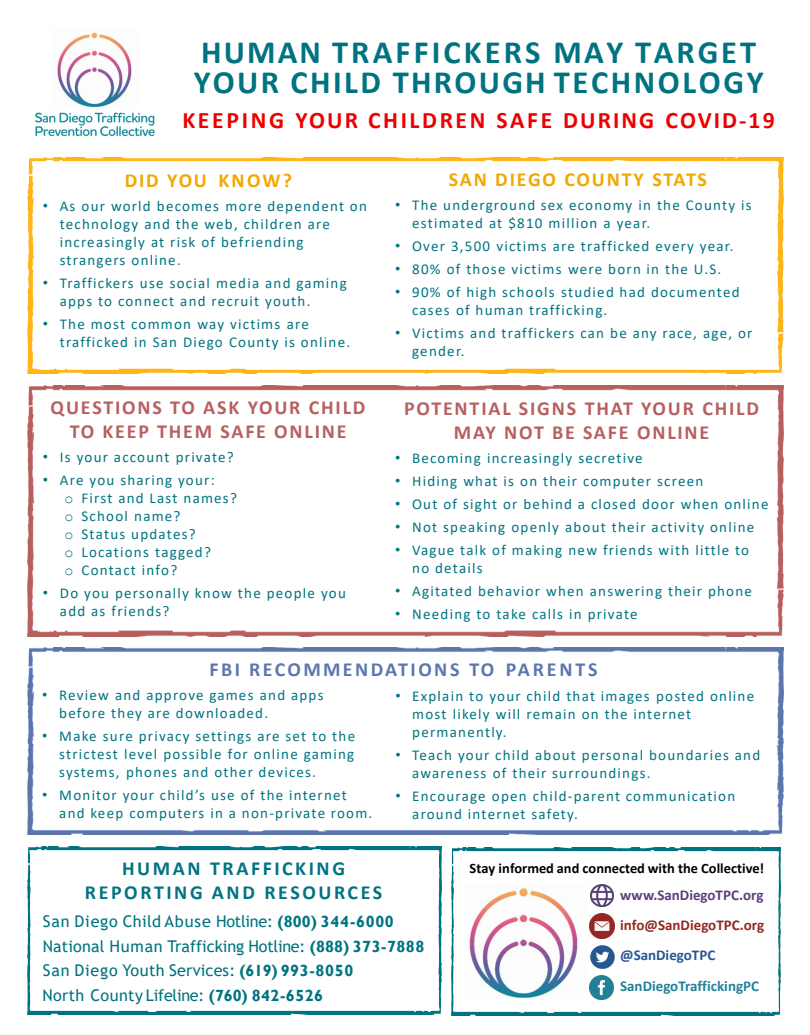
<style>
.page{position:relative;width:810px;height:1035px;background:#fff}
.page>*{position:absolute;margin:0;border:0;box-sizing:border-box;transform-origin:0 0}
.t1{font:700 32.5px/30px "Calibri";letter-spacing:.08em;color:#007381}
.t2{font:700 23.75px "Calibri";letter-spacing:.105em;color:#e00}
.t3{font:700 20px/24px "Calibri";letter-spacing:.09em;color:#b85f5f;text-align:center}
.t4{font:700 20px "Calibri";letter-spacing:.13em;color:#007381}
.t5{font:700 20px "Calibri";letter-spacing:.09em;color:#f2a700}
.t6{font:700 20px "Calibri";letter-spacing:.12em;color:#5d76ac}
.t7{font:16.25px "Trebuchet MS";letter-spacing:.01em;color:#007381}
.t8{font:16.25px "Trebuchet MS";letter-spacing:.035em;color:#007381}
.t9{font:16.25px "Trebuchet MS";letter-spacing:.03em;color:#007381}
.t10{font:15px/18px "Calibri";letter-spacing:.08em;color:#007381}
.t11{font:700 15px "Calibri";color:#238199}
.t12{font:700 15px "Calibri";color:#942825}
.t13{font:700 15px "Calibri";color:#5b3f7d}
.t14{font:700 15px "Calibri";color:#275791}
.t15{font:700 14.38px "Calibri";color:#000}
.s1{font-family:"Arial"}
.s2{font-family:"Courier New"}
.s3{font-family:"Gill Sans";font-weight:700}
</style>
<div class="page">
<img style="left:35px;top:112px;width:120px;height:25px">
<img style="left:28px;top:847px;width:414px;height:168px">
<div style="left:38px;top:860px;width:390px;height:142px;background:#fff"></div>
<img style="left:27px;top:158px;width:756px;height:216px">
<div style="left:39px;top:169px;width:732px;height:187px;background:#fff"></div>
<img style="left:27px;top:385px;width:756px;height:251px">
<div style="left:37px;top:401px;width:732px;height:227px;background:#fff"></div>
<img style="left:27px;top:648px;width:756px;height:186px">
<div style="left:39px;top:662px;width:731px;height:164px;background:#fff"></div>
<img style="left:57px;top:32px;width:75px;height:76px">
<img style="left:451px;top:847px;width:329px;height:168px">
<div style="left:611px;top:881px;width:166px;height:114px;background:#fff"></div>
<img style="left:462px;top:883px;width:126px;height:117px">
<img style="left:589px;top:914px;width:25px;height:25px">
<img style="left:591px;top:884px;width:22px;height:23px">
<img style="left:587px;top:942px;width:28px;height:30px">
<img style="left:590px;top:976px;width:23px;height:23px">
<div style="left:458px;top:855px;width:318px;height:28px;background:#fff"></div>
<h2 class="t1" style="left:194px;top:37px;width:571px">HUMAN TRAFFICKERS MAY TARGET<br>YOUR CHILD THROUGH TECHNOLOGY</h2>
<p class="t2" style="left:182px;top:104px;width:594px">KEEPING YOUR CHILDREN SAFE DURING COVID-19</p>
<p class="t5" style="left:125px;top:166px;width:169px">DID YOU KNOW?</p>
<p class="t10" style="left:60px;top:196px;width:309px;text-indent:-17px"><span class="s1">•</span> As our world becomes more dependent on technology and the web, children are increasingly at risk of befriending strangers online.</p>
<p class="t10" style="left:60px;top:273px;width:289px;text-indent:-17px"><span class="s1">•</span> Traffickers use social media and gaming apps to connect and recruit youth.</p>
<p class="t10" style="left:60px;top:315px;width:292px;text-indent:-17px"><span class="s1">•</span> The most common way victims are trafficked in San Diego County is online.</p>
<p class="t3" style="left:51px;top:395px;width:316px">QUESTIONS TO ASK YOUR CHILD</p>
<p class="t3" style="left:70px;top:419px;width:278px">TO KEEP THEM SAFE ONLINE</p>
<p class="t10" style="left:43px;top:448px;width:192px"><span class="s1">•</span> Is your account private?</p>
<p class="t10" style="left:43px;top:471px;width:173px"><span class="s1">•</span> Are you sharing your:</p>
<p class="t10" style="left:65px;top:489px;width:174px"><span class="s2">o</span> First and Last names?</p>
<p class="t10" style="left:65px;top:507px;width:117px"><span class="s2">o</span> School name?</p>
<p class="t10" style="left:65px;top:525px;width:133px"><span class="s2">o</span> Status updates?</p>
<p class="t10" style="left:65px;top:543px;width:148px"><span class="s2">o</span> Locations tagged?</p>
<p class="t10" style="left:65px;top:561px;width:114px"><span class="s2">o</span> Contact info?</p>
<p class="t10" style="left:60px;top:584px;width:287px;text-indent:-17px"><span class="s1">•</span> Do you personally know the people you add as friends?</p>
<p class="t5" style="left:449px;top:165px;width:260px">SAN DIEGO COUNTY STATS</p>
<p class="t10" style="left:412px;top:196px;width:341px;text-indent:-17px"><span class="s1">•</span> The underground sex economy in the County is estimated at $810 million a year.</p>
<p class="t10" style="left:395px;top:237px;width:340px"><span class="s1">•</span> Over 3,500 victims are trafficked every year.</p>
<p class="t10" style="left:395px;top:260px;width:327px"><span class="s1">•</span> 80% of those victims were born in the U.S.</p>
<p class="t10" style="left:412px;top:283px;width:329px;text-indent:-17px"><span class="s1">•</span> 90% of high schools studied had documented cases of human trafficking.</p>
<p class="t10" style="left:412px;top:324px;width:342px;text-indent:-17px"><span class="s1">•</span> Victims and traffickers can be any race, age, or gender.</p>
<p class="t3" style="left:404px;top:396px;width:356px">POTENTIAL SIGNS THAT YOUR CHILD<br>MAY NOT BE SAFE ONLINE</p>
<p class="t10" style="left:395px;top:448px;width:249px"><span class="s1">•</span> Becoming increasingly secretive</p>
<p class="t10" style="left:395px;top:471px;width:310px"><span class="s1">•</span> Hiding what is on their computer screen</p>
<p class="t10" style="left:395px;top:495px;width:375px"><span class="s1">•</span> Out of sight or behind a closed door when online</p>
<p class="t10" style="left:395px;top:517px;width:361px"><span class="s1">•</span> Not speaking openly about their activity online</p>
<p class="t10" style="left:412px;top:540px;width:339px;text-indent:-17px"><span class="s1">•</span> Vague talk of making new friends with little to no details</p>
<p class="t10" style="left:395px;top:582px;width:358px"><span class="s1">•</span> Agitated behavior when answering their phone</p>
<p class="t10" style="left:395px;top:604px;width:244px"><span class="s1">•</span> Needing to take calls in private</p>
<p class="t6" style="left:209px;top:655px;width:390px">FBI RECOMMENDATIONS TO PARENTS</p>
<p class="t10" style="left:59px;top:686px;width:266px;text-indent:-17px"><span class="s1">•</span> Review and approve games and apps before they are downloaded.</p>
<p class="t10" style="left:59px;top:727px;width:297px;text-align:justify;text-indent:-17px"><span class="s1">•</span> Make sure privacy settings are set to the strictest level possible for online gaming systems, phones and other devices.</p>
<p class="t10" style="left:59px;top:786px;width:315px;text-indent:-17px"><span class="s1">•</span> Monitor your child’s use of the internet and keep computers in a non-private room.</p>
<p class="t10" style="left:412px;top:687px;width:343px;text-indent:-17px"><span class="s1">•</span> Explain to your child that images posted online most likely will remain on the internet permanently.</p>
<p class="t10" style="left:412px;top:746px;width:349px;text-indent:-17px"><span class="s1">•</span> Teach your child about personal boundaries and awareness of their surroundings.</p>
<p class="t10" style="left:412px;top:787px;width:325px;text-indent:-17px"><span class="s1">•</span> Encourage open child-parent communication around internet safety.</p>
<p class="t4" style="left:122px;top:854px;width:225px">HUMAN TRAFFICKING</p>
<p class="t4" style="left:85px;top:878px;width:299px">REPORTING AND RESOURCES</p>
<p class="t8" style="left:43px;top:911px;width:353px">San Diego Child Abuse Hotline: <span class="s3">(800) 344-6000</span></p>
<p class="t7" style="left:43px;top:936px;width:383px">National Human Trafficking Hotline: <span class="s3">(888) 373-7888</span></p>
<p class="t9" style="left:43px;top:960px;width:312px">San Diego Youth Services: <span class="s3">(619) 993-8050</span></p>
<p class="t7" style="left:43px;top:985px;width:282px">North County Lifeline: <span class="s3">(760) 842-6526</span></p>
<p class="t15" style="left:470px;top:858px;width:296px">Stay informed and connected with the Collective!</p>
<p class="t13" style="left:620px;top:884px;width:145px">www.SanDiegoTPC.org</p>
<p class="t12" style="left:620px;top:914px;width:146px">info@SanDiegoTPC.org</p>
<p class="t14" style="left:620px;top:945px;width:97px">@SanDiegoTPC</p>
<p class="t11" style="left:620px;top:975px;width:140px">SanDiegoTraffickingPC</p>
</div>
